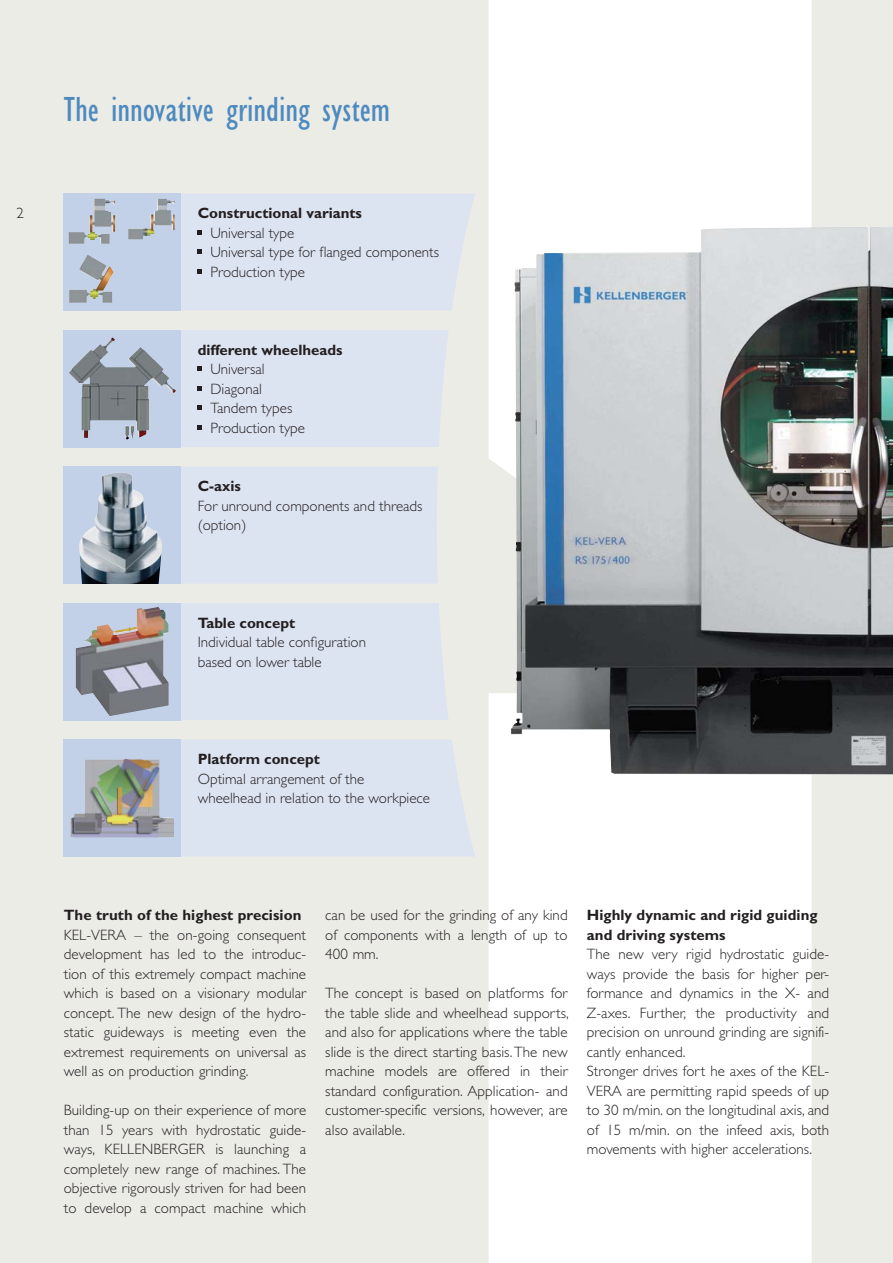
<style>
.page{position:relative;width:893px;height:1263px;background:#fff}
.page>*{position:absolute;margin:0;border:0;box-sizing:border-box;transform-origin:0 0}
.t1{font:condensed 36px "Gill Sans";color:#4e8abe}
.t2{font:300 15px/19.5px "Gill Sans";letter-spacing:.005em;color:#231f20}
.t3{font:700 15px/19.5px "Gill Sans";color:#231f20}
</style>
<div class="page">
<div style="left:0;top:0;width:511px;height:1263px;background:#ecece7"></div>
<div style="left:812px;top:0;width:80px;height:1263px;background:#ecece7"></div>
<svg style="left:892px;top:0;width:1px;height:1263px"></svg>
<div style="left:181px;top:466px;width:257px;height:117px;background:#dde4f1"></div>
<div style="left:181px;top:603px;width:268px;height:117px;background:#dde4f1"></div>
<div style="left:181px;top:739px;width:294px;height:117px;background:#dde4f1"></div>
<div style="left:64px;top:603px;width:117px;height:117px;background:#c2d1e7"></div>
<img style="left:76px;top:607px;width:93px;height:109px">
<div style="left:64px;top:739px;width:117px;height:117px;background:#c2d1e7"></div>
<img style="left:71px;top:759px;width:103px;height:78px">
<img style="left:511px;top:226px;width:382px;height:550px">
<div style="left:181px;top:193px;width:294px;height:117px;background:#dde4f1"></div>
<div style="left:64px;top:193px;width:117px;height:117px;background:#c2d1e7"></div>
<img style="left:69px;top:199px;width:46px;height:45px">
<img style="left:69px;top:255px;width:43px;height:48px">
<img style="left:128px;top:199px;width:47px;height:40px">
<div style="left:64px;top:466px;width:117px;height:117px;background:#c2d1e7"></div>
<img style="left:79px;top:472px;width:83px;height:111px">
<svg style="left:198px;top:230px;width:4px;height:5px"></svg>
<svg style="left:198px;top:250px;width:4px;height:4px"></svg>
<svg style="left:198px;top:269px;width:4px;height:5px"></svg>
<svg style="left:64px;top:330px;width:385px;height:117px"></svg>
<p class="t2" style="left:17px;top:205px;width:9px">2</p>
<h1 class="t1" style="left:64px;top:96px;width:328px">The innovative grinding system</h1>
<p class="t3" style="left:198px;top:205px;width:166px">Constructional variants</p>
<p class="t2" style="left:210px;top:224px;width:230px">Universal type<br>Universal type for flanged components<br>Production type</p>
<p class="t3" style="left:198px;top:341px;width:146px">different wheelheads</p>
<p class="t2" style="left:210px;top:361px;width:96px">Universal<br>Diagonal<br>Tandem types<br>Production type</p>
<p class="t3" style="left:198px;top:478px;width:45px">C-axis</p>
<p class="t2" style="left:198px;top:497px;width:226px">For unround components and threads (option)</p>
<p class="t3" style="left:198px;top:614px;width:99px">Table concept</p>
<p class="t2" style="left:198px;top:634px;width:170px">Individual table configuration based on lower table</p>
<p class="t3" style="left:198px;top:751px;width:124px">Platform concept</p>
<p class="t2" style="left:198px;top:770px;width:234px">Optimal arrangement of the wheelhead in relation to the workpiece</p>
<p class="t3" style="left:64px;top:907px;width:239px">The truth of the highest precision</p>
<p class="t2" style="left:64px;top:926px;width:244px;text-align:justify">KEL-VERA – the on-going consequent development has led to the introduc&shy;tion of this extremely compact machine which is based on a visionary modular concept. The new design of the hydro&shy;static guideways is meeting even the extremest requirements on universal as well as on production grinding.</p>
<p class="t2" style="left:64px;top:1102px;width:244px;text-align:justify">Building-up on their experience of more than 15 years with hydrostatic guide&shy;ways, KELLENBERGER is launching a completely new range of machines. The objective rigorously striven for had been to develop a compact machine which</p>
<p class="t2" style="left:325px;top:907px;width:244px;text-align:justify">can be used for the grinding of any kind of components with a length of up to 400 mm.</p>
<p class="t2" style="left:325px;top:985px;width:245px;text-align:justify">The concept is based on platforms for the table slide and wheelhead supports, and also for applications where the table slide is the direct starting basis. The new machine models are offered in their standard configuration. Application- and customer-specific versions, however, are also available.</p>
<p class="t3" style="left:587px;top:907px;width:232px">Highly dynamic and rigid guiding and driving systems</p>
<p class="t2" style="left:587px;top:946px;width:244px">The new very rigid hydrostatic guide&shy;ways provide the basis for higher per&shy;formance and dynamics in the X- and Z-axes. Further, the productivity and precision on unround grinding are signifi&shy;cantly enhanced.<br>Stronger drives fort he axes of the KEL-VERA are permitting rapid speeds of up to 30 m/min. on the longitudinal axis, and of 15 m/min. on the infeed axis, both movements with higher accelerations.</p>
</div>
